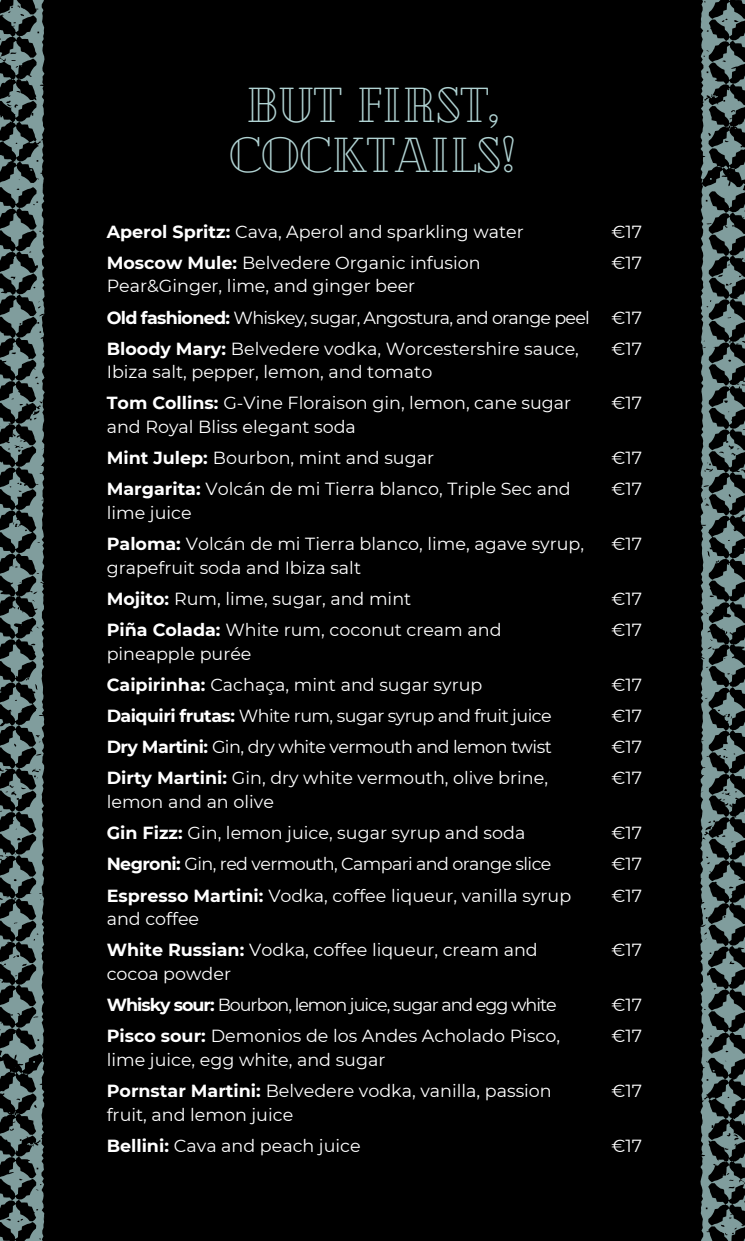
<style>
.page{position:relative;width:745px;height:1241px;background:#fff}
.page>*{position:absolute;margin:0;border:0;box-sizing:border-box;transform-origin:0 0}
.t1{font:49px/49.9px "Cheque";color:#b1d3d3;text-align:center}
.t2{font:17.5px/23.6px "Montserrat";color:#fff}
.t3{font:17.5px "Montserrat";letter-spacing:-.03em;color:#fff}
.t4{font:17.5px "Montserrat";letter-spacing:-.055em;color:#fff}
.t5{font:17.5px "Montserrat";letter-spacing:-.035em;color:#fff}
.s1{font-weight:700}
</style>
<div class="page">
<div style="left:0;top:0;width:744px;height:1240px;background:#000"></div>
<svg style="left:700px;top:0;width:44px;height:1240px"></svg>
<svg style="left:0;top:0;width:45px;height:1240px"></svg>
<p class="t1" style="left:229px;top:77px;width:288px">BUT FIRST,<br>COCKTAILS!</p>
<p class="t2" style="left:107px;top:219px;width:418px"><span class="s1">Aperol Spritz:</span> Cava, Aperol and sparkling water</p>
<p class="t2" style="left:611px;top:219px;width:32px">€17</p>
<p class="t2" style="left:107px;top:251px;width:375px"><span class="s1">Moscow Mule:</span> Belvedere Organic infusion<br>Pear&amp;Ginger, lime, and ginger beer</p>
<p class="t2" style="left:611px;top:251px;width:32px">€17</p>
<p class="t2" style="left:107px;top:302px;width:536px;line-height:31.2px"><span class="s1">Old fashioned:</span> Whiskey, sugar, Angostura, and orange peel €17<br><span class="s1">Bloody Mary:</span> Belvedere vodka, Worcestershire sauce,</p>
<p class="t2" style="left:107px;top:360px;width:327px">Ibiza salt, pepper, lemon, and tomato</p>
<p class="t2" style="left:611px;top:336px;width:32px">€17</p>
<p class="t2" style="left:107px;top:391px;width:466px"><span class="s1">Tom Collins:</span> G-Vine Floraison gin, lemon, cane sugar and Royal Bliss elegant soda</p>
<p class="t2" style="left:611px;top:391px;width:32px">€17</p>
<p class="t2" style="left:107px;top:446px;width:328px"><span class="s1">Mint Julep:</span> Bourbon, mint and sugar</p>
<p class="t2" style="left:611px;top:446px;width:32px">€17</p>
<p class="t2" style="left:107px;top:477px;width:465px"><span class="s1">Margarita:</span> Volcán de mi Tierra blanco, Triple Sec and lime juice</p>
<p class="t2" style="left:611px;top:477px;width:32px">€17</p>
<p class="t2" style="left:107px;top:532px;width:478px"><span class="s1">Paloma:</span> Volcán de mi Tierra blanco, lime, agave syrup, grapefruit soda and Ibiza salt</p>
<h1 class="t2" style="left:611px;top:532px;width:32px">€17</h1>
<p class="t2" style="left:107px;top:587px;width:306px"><span class="s1">Mojito:</span> Rum, lime, sugar, and mint</p>
<p class="t2" style="left:611px;top:587px;width:32px">€17</p>
<p class="t2" style="left:107px;top:618px;width:396px"><span class="s1">Piña Colada:</span> White rum, coconut cream and pineapple purée</p>
<p class="t2" style="left:611px;top:618px;width:32px">€17</p>
<p class="t2" style="left:107px;top:672px;width:377px"><span class="s1">Caipirinha:</span> Cachaça, mint and sugar syrup</p>
<p class="t2" style="left:611px;top:672px;width:32px">€17</p>
<p class="t3" style="left:107px;top:705px;width:446px"><span class="s1">Daiquiri frutas:</span> White rum, sugar syrup and fruit juice</p>
<p class="t2" style="left:611px;top:704px;width:32px">€17</p>
<p class="t3" style="left:107px;top:736px;width:446px"><span class="s1">Dry Martini:</span> Gin, dry white vermouth and lemon twist</p>
<p class="t2" style="left:611px;top:735px;width:32px">€17</p>
<p class="t2" style="left:107px;top:766px;width:442px"><span class="s1">Dirty Martini:</span> Gin, dry white vermouth, olive brine, lemon and an olive</p>
<p class="t2" style="left:611px;top:766px;width:32px">€17</p>
<p class="t2" style="left:107px;top:821px;width:420px"><span class="s1">Gin Fizz:</span> Gin, lemon juice, sugar syrup and soda</p>
<p class="t2" style="left:611px;top:821px;width:32px">€17</p>
<p class="t5" style="left:107px;top:853px;width:446px"><span class="s1">Negroni:</span> Gin, red vermouth, Campari and orange slice</p>
<p class="t2" style="left:611px;top:852px;width:32px">€17</p>
<p class="t2" style="left:107px;top:883px;width:466px"><span class="s1">Espresso Martini:</span> Vodka, coffee liqueur, vanilla syrup and coffee</p>
<p class="t2" style="left:611px;top:883px;width:32px">€17</p>
<p class="t2" style="left:107px;top:938px;width:432px"><span class="s1">White Russian:</span> Vodka, coffee liqueur, cream and cocoa powder</p>
<p class="t2" style="left:611px;top:938px;width:32px">€17</p>
<p class="t4" style="left:107px;top:994px;width:451px"><span class="s1">Whisky sour:</span> Bourbon, lemon juice, sugar and egg white</p>
<p class="t2" style="left:611px;top:992px;width:32px">€17</p>
<p class="t2" style="left:107px;top:1024px;width:454px"><span class="s1">Pisco sour:</span> Demonios de los Andes Acholado Pisco, lime juice, egg white, and sugar</p>
<p class="t2" style="left:611px;top:1024px;width:32px">€17</p>
<p class="t2" style="left:107px;top:1078px;width:446px"><span class="s1">Pornstar Martini:</span> Belvedere vodka, vanilla, passion fruit, and lemon juice</p>
<p class="t2" style="left:611px;top:1078px;width:32px">€17</p>
<p class="t2" style="left:107px;top:1133px;width:255px"><span class="s1">Bellini:</span> Cava and peach juice</p>
<p class="t2" style="left:611px;top:1133px;width:32px">€17</p>
</div>
